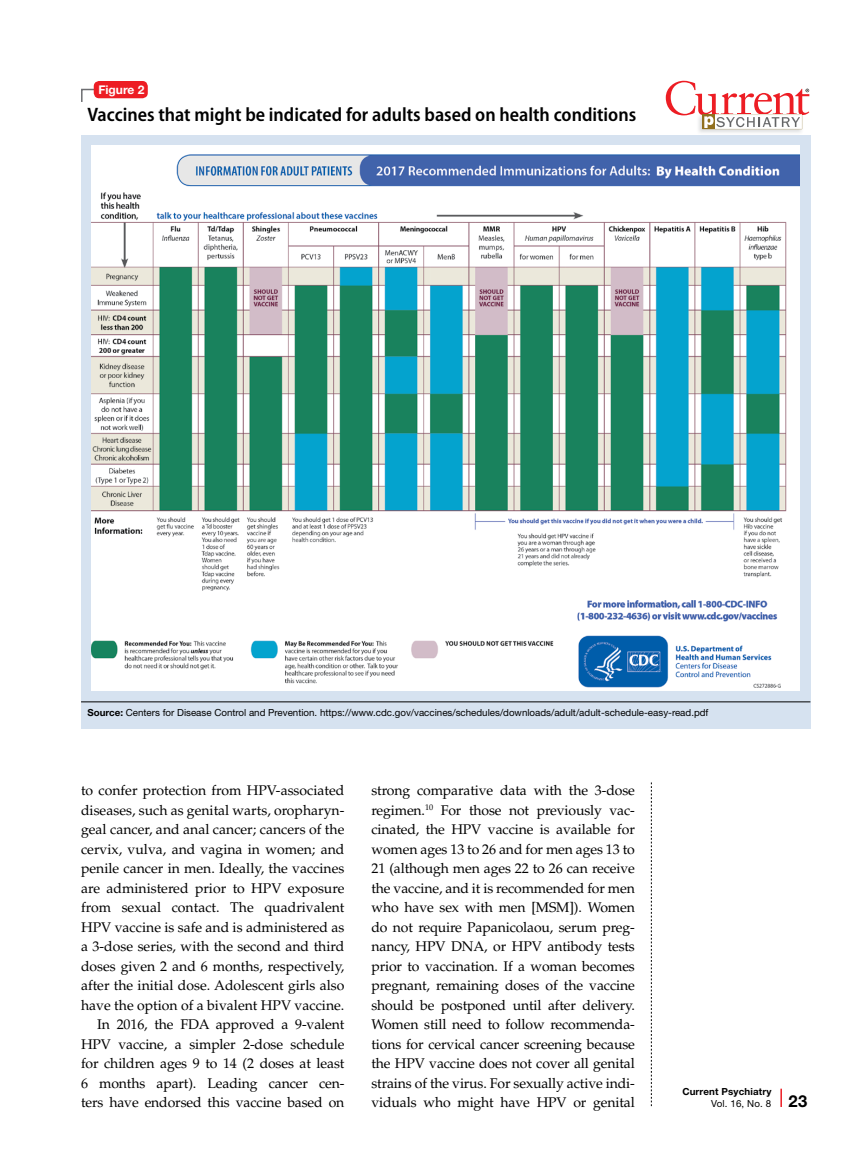
<style>
.page{position:relative;width:851px;height:1161px;background:#fff}
.page>*{position:absolute;margin:0;border:0;box-sizing:border-box;transform-origin:0 0}
.tabletitle{font:600 semi-condensed 19.5px "Myriad Pro";color:#000}
.body_indent{font:14.1px/19.5px "Palatino LT Std";letter-spacing:-.01em;color:#000;text-align:justify}
.body{font:14.1px/19.5px "Palatino LT Std";color:#000;text-align:justify}
.tabletitle_no{font:700 12px "Helvetica Neue LT Std";color:#fff}
.tabletitle-2{font:9.75px "Helvetica Neue LT Std";color:#000}
.t1{font:700 9.75px/12px "Helvetica Neue LT Std";letter-spacing:.015em;color:#000}
.s1{font-weight:700}
.s2{font-weight:400}
.s3{font-size:16.5px}
</style>
<div class="page">
<svg style="left:780px;top:1089px;width:1px;height:18px"></svg>
<img style="left:698px;top:129px;width:105px;height:4px">
<svg style="left:665px;top:81px;width:144px;height:48px"></svg>
<svg style="left:651px;top:782px;width:1px;height:324px"></svg>
<svg style="left:81px;top:88px;width:19px;height:14px"></svg>
<div style="left:94px;top:81px;width:54px;height:17px;background:#ed1d24;border-radius:5px"></div>
<svg style="left:81px;top:135px;width:729px;height:594px;background:#d9e4f0"></svg>
<hr style="left:81px;top:702px;width:729px;height:1px;background:#000">
<img style="left:91px;top:153px;width:708px;height:536px">
<p class="tabletitle_no" style="left:98px;top:82px;width:48px">Figure 2</p>
<p class="tabletitle" style="left:87px;top:102px;width:550px">Vaccines that might be indicated for adults based on health conditions</p>
<p class="tabletitle-2" style="left:87px;top:706px;width:622px"><span class="s1">Source:</span> Centers for Disease Control and Prevention. https://www.cdc.gov/vaccines/schedules/downloads/adult/adult-schedule-easy-read.pdf</p>
<p class="body" style="left:81px;top:781px;width:265px">to confer protection from HPV-associated diseases, such as genital warts, oropharyn&shy;geal cancer, and anal cancer; cancers of the cervix, vulva, and vagina in women; and penile cancer in men. Ideally, the vaccines are administered prior to HPV exposure from sexual contact. The quadrivalent HPV vaccine is safe and is administered as a 3-dose series, with the second and third doses given 2 and 6 months, respectively, after the initial dose. Adolescent girls also have the option of a bivalent HPV vaccine.</p>
<p class="body_indent" style="left:81px;top:1015px;width:265px;text-indent:16px">In 2016, the FDA approved a 9-valent HPV vaccine, a simpler 2-dose schedule for children ages 9 to 14 (2 doses at least 6 months apart). Leading cancer cen&shy;ters have endorsed this vaccine based on</p>
<p class="body_indent" style="left:371px;top:781px;width:265px">strong comparative data with the 3-dose regimen.<sup>10</sup> For those not previously vac&shy;cinated, the HPV vaccine is available for women ages 13 to 26 and for men ages 13 to 21 (although men ages 22 to 26 can receive the vaccine, and it is recommended for men who have sex with men [MSM]). Women do not require Papanicolaou, serum preg&shy;nancy, HPV DNA, or HPV antibody tests prior to vaccination. If a woman becomes pregnant, remaining doses of the vaccine should be postponed until after delivery.<br>Women still need to follow recommenda&shy;tions for cervical cancer screening because the HPV vaccine does not cover all genital strains of the virus. For sexually active indi&shy;viduals who might have HPV or genital</p>
<p class="t1" style="left:711px;top:1085px;width:98px;text-indent:-29px">Current Psychiatry<br><span class="s2">Vol. 16, No. 8</span> <span class="s3">23</span></p>
</div>
